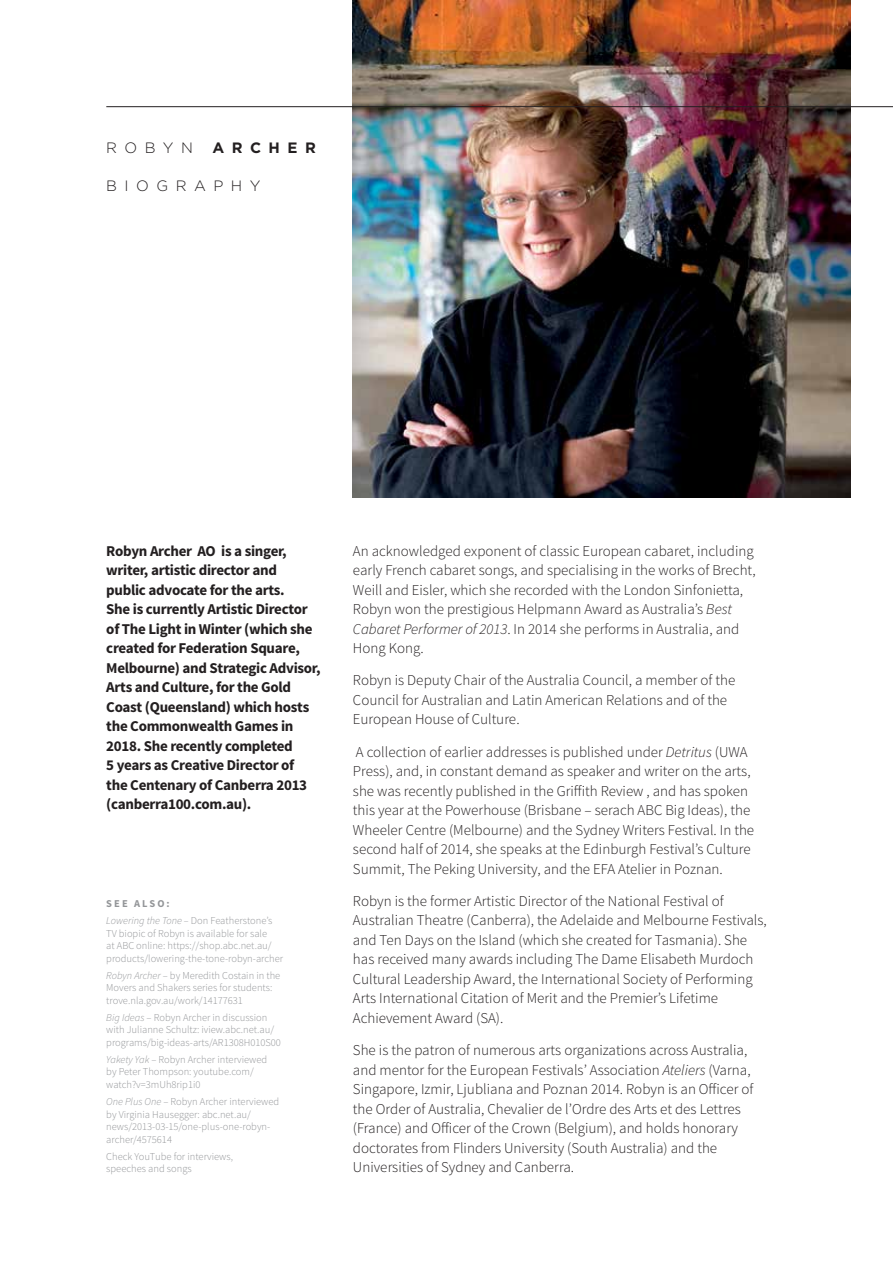
<style>
.page{position:relative;width:893px;height:1263px;background:#fff}
.page>*{position:absolute;margin:0;border:0;box-sizing:border-box;transform-origin:0 0}
.t1{font:300 15px/19.5px "Source Sans Pro";color:#231f20}
.t2{font:700 15px/19.5px "Source Sans Pro";letter-spacing:-.02em;color:#231f20}
.t3{font:300 15px "Gotham HTF";letter-spacing:.5em;color:#231f20}
.t4{font:700 15px "Gotham HTF";letter-spacing:.5em;color:#231f20}
.t5{font:300 10.5px/12.6px "Source Sans Pro";color:#939598}
.s1{font-weight:700}
.s2{font-style:italic}
</style>
<div class="page">
<img style="left:353px;top:0;width:497px;height:498px">
<hr style="left:106px;top:106px;width:787px;height:1px;background:#231f20">
<p class="t3" style="left:106px;top:140px;width:88px">ROBYN</p>
<p class="t4" style="left:212px;top:139px;width:105px">ARCHER</p>
<p class="t3" style="left:106px;top:178px;width:156px">BIOGRAPHY</p>
<p class="t2" style="left:106px;top:541px;width:216px">Robyn Archer AO is a singer, writer, artistic director and<br>public advocate for the arts.<br>She is currently Artistic Director of The Light in Winter (which she created for Federation Square,<br>Melbourne) and Strategic Advisor,<br>Arts and Culture, for the Gold<br>Coast (Queensland) which hosts the Commonwealth Games in<br>2018. She recently completed<br>5 years as Creative Director of<br>the Centenary of Canberra 2013 (canberra100.com.au).</p>
<p class="t5" style="left:106px;top:895px;width:168px;line-height:16.8px"><span class="s1">SEE ALSO:<br></span><span class="s2">Lowering the Tone –</span> Don Featherstone’s</p>
<p class="t5" style="left:106px;top:927px;width:178px">TV biopic of Robyn is available for sale<br>at ABC online: https://shop.abc.net.au/ products/lowering-the-tone-robyn-archer</p>
<p class="t5" style="left:106px;top:969px;width:176px"><span class="s2">Robyn Archer</span> – by Meredith Costain in the<br>Movers and Shakers series for students: trove.nla.gov.au/work/14177631</p>
<p class="t5" style="left:106px;top:1011px;width:176px"><span class="s2">Big Ideas</span> – Robyn Archer in discussion with Julianne Schultz: iview.abc.net.au/ programs/big-ideas-arts/AR1308H010S00</p>
<p class="t5" style="left:106px;top:1053px;width:163px"><span class="s2">Yakety Yak</span> – Robyn Archer interviewed by Peter Thompson: youtube.com/ watch?v=3mUh8rip1i0</p>
<p class="t5" style="left:106px;top:1095px;width:175px"><span class="s2">One Plus One</span> – Robyn Archer interviewed by Virginia Hausegger: abc.net.au/ news/2013-03-15/one-plus-one-robyn&shy;archer/4575614</p>
<p class="t5" style="left:106px;top:1150px;width:128px">Check YouTube for interviews, speeches and songs</p>
<p class="t1" style="left:353px;top:541px;width:404px">An acknowledged exponent of classic European cabaret, including early French cabaret songs, and specialising in the works of Brecht, Weill and Eisler, which she recorded with the London Sinfonietta, Robyn won the prestigious Helpmann Award as Australia’s <span class="s2">Best Cabaret Performer of 2013</span>. In 2014 she performs in Australia, and Hong Kong.</p>
<p class="t1" style="left:353px;top:671px;width:384px">Robyn is Deputy Chair of the Australia Council, a member of the<br>Council for Australian and Latin American Relations and of the<br>European House of Culture.</p>
<p class="t1" style="left:353px;top:742px;width:403px">A collection of earlier addresses is published under <span class="s2">Detritus</span> (UWA Press), and, in constant demand as speaker and writer on the arts, she was recently published in the Griffith Review , and has spoken this year at the Powerhouse (Brisbane – serach ABC Big Ideas), the Wheeler Centre (Melbourne) and the Sydney Writers Festival. In the second half of 2014, she speaks at the Edinburgh Festival’s Culture Summit, The Peking University, and the EFA Atelier in Poznan.</p>
<p class="t1" style="left:353px;top:891px;width:415px">Robyn is the former Artistic Director of the National Festival of Australian Theatre (Canberra), the Adelaide and Melbourne Festivals, and Ten Days on the Island (which she created for Tasmania). She has received many awards including The Dame Elisabeth Murdoch Cultural Leadership Award, the International Society of Performing Arts International Citation of Merit and the Premier’s Lifetime Achievement Award (SA).</p>
<p class="t1" style="left:353px;top:1040px;width:402px">She is the patron of numerous arts organizations across Australia, and mentor for the European Festivals’ Association <span class="s2">Ateliers</span> (Varna, Singapore, Izmir, Ljubliana and Poznan 2014. Robyn is an Officer of the Order of Australia, Chevalier de l’Ordre des Arts et des Lettres (France) and Officer of the Crown (Belgium), and holds honorary doctorates from Flinders University (South Australia) and the Universities of Sydney and Canberra.</p>
</div>
